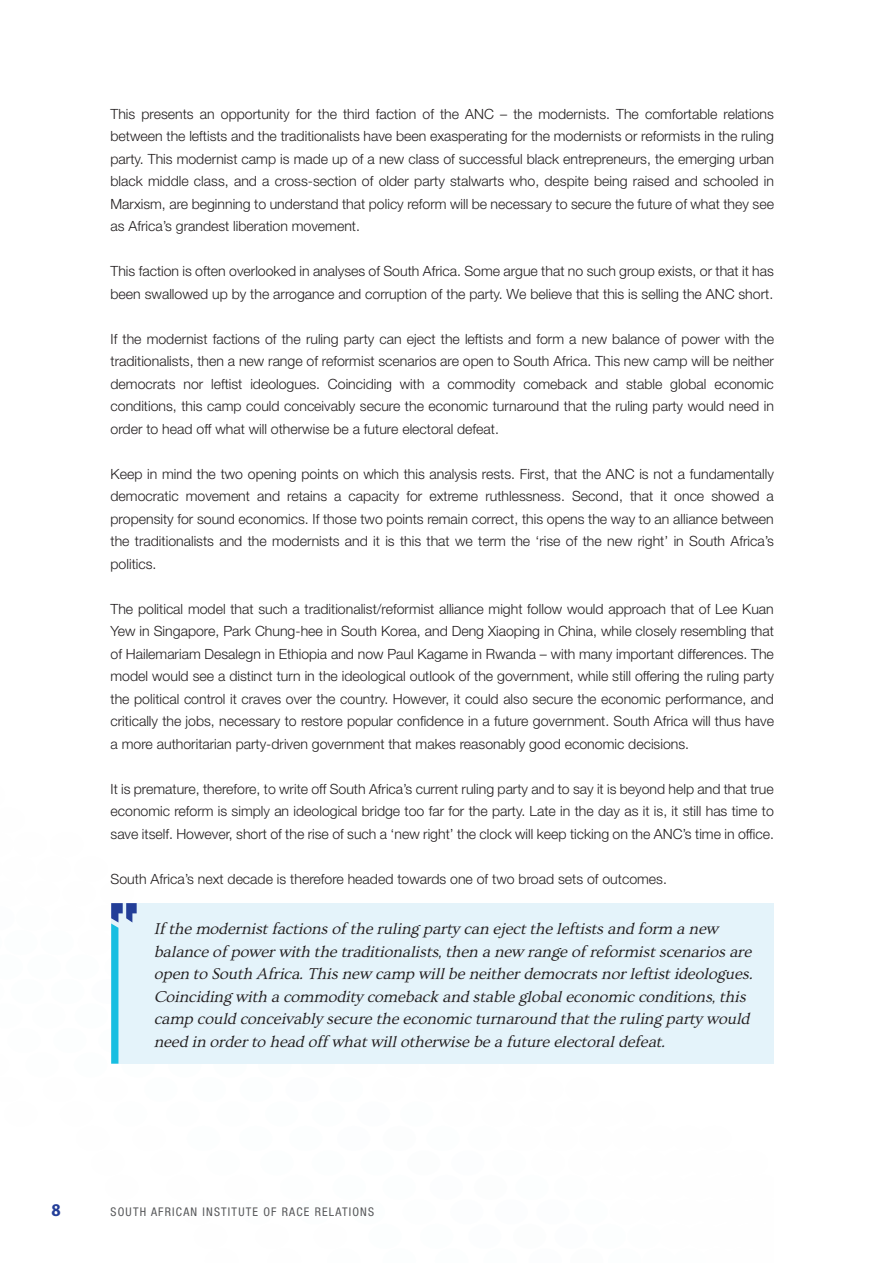
<style>
.page{position:relative;width:893px;height:1263px;background:#fff}
.page>*{position:absolute;margin:0;border:0;box-sizing:border-box;transform-origin:0 0}
.t1{font:700 semi-condensed 18px "Myriad Pro";color:#233e98}
.t2{font:italic 16.5px/22.5px "Ovo";letter-spacing:-.01em;color:#231f20}
.BODY_sp{font:300 14.1px/22.5px "Helvetica Neue LT Std";color:#231f20;text-align:justify}
.t3{font:condensed 12px "Helvetica Neue LT Std";letter-spacing:.1em;color:#57585a}
</style>
<div class="page">
<div style="left:566px;top:1077px;width:33px;height:25px;background:#f9fcfe;border-radius:50%"></div>
<div style="left:50px;top:832px;width:33px;height:25px;background:#fafdfd;border-radius:50%"></div>
<div style="left:74px;top:856px;width:34px;height:26px;background:#fafdfd;border-radius:50%"></div>
<div style="left:100px;top:881px;width:34px;height:25px;background:#f9fcfe;border-radius:50%"></div>
<div style="left:111px;top:903px;width:663px;height:161px;background:#e4f3fa"></div>
<svg style="left:111px;top:903px;width:26px;height:161px"></svg>
<p class="BODY_sp" style="left:111px;top:102px;width:665px">This presents an opportunity for the third faction of the ANC – the modernists. The comfortable relations between the leftists and the traditionalists have been exasperating for the modernists or reformists in the ruling party. This modernist camp is made up of a new class of successful black entrepreneurs, the emerging urban black middle class, and a cross-section of older party stalwarts who, despite being raised and schooled in Marxism, are beginning to understand that policy reform will be necessary to secure the future of what they see as Africa’s grandest liberation movement.</p>
<p class="BODY_sp" style="left:111px;top:259px;width:665px">This faction is often overlooked in analyses of South Africa. Some argue that no such group exists, or that it has been swallowed up by the arrogance and corruption of the party. We believe that this is selling the ANC short.</p>
<p class="BODY_sp" style="left:111px;top:327px;width:665px">If the modernist factions of the ruling party can eject the leftists and form a new balance of power with the traditionalists, then a new range of reformist scenarios are open to South Africa. This new camp will be neither democrats nor leftist ideologues. Coinciding with a commodity comeback and stable global economic conditions, this camp could conceivably secure the economic turnaround that the ruling party would need in order to head off what will otherwise be a future electoral defeat.</p>
<p class="BODY_sp" style="left:111px;top:462px;width:665px">Keep in mind the two opening points on which this analysis rests. First, that the ANC is not a fundamentally democratic movement and retains a capacity for extreme ruthlessness. Second, that it once showed a propensity for sound economics. If those two points remain correct, this opens the way to an alliance between the traditionalists and the modernists and it is this that we term the ‘rise of the new right’ in South Africa’s politics.</p>
<p class="BODY_sp" style="left:111px;top:597px;width:665px">The political model that such a traditionalist/reformist alliance might follow would approach that of Lee Kuan Yew in Singapore, Park Chung-hee in South Korea, and Deng Xiaoping in China, while closely resembling that of Hailemariam Desalegn in Ethiopia and now Paul Kagame in Rwanda – with many important differences. The model would see a distinct turn in the ideological outlook of the government, while still offering the ruling party the political control it craves over the country. However, it could also secure the economic performance, and critically the jobs, necessary to restore popular confidence in a future government. South Africa will thus have a more authoritarian party-driven government that makes reasonably good economic decisions.</p>
<p class="BODY_sp" style="left:111px;top:777px;width:665px">It is premature, therefore, to write off South Africa’s current ruling party and to say it is beyond help and that true economic reform is simply an ideological bridge too far for the party. Late in the day as it is, it still has time to save itself. However, short of the rise of such a ‘new right’ the clock will keep ticking on the ANC’s time in office.</p>
<p class="BODY_sp" style="left:111px;top:867px;width:558px">South Africa’s next decade is therefore headed towards one of two broad sets of outcomes.</p>
<p class="t2" style="left:154px;top:918px;width:604px">If the modernistfactionsof the ruling party can ej ectthe leftistsand form a new balance of powerwith the traditionalists,then a new range of reformistscenariosare open to South Africa.Thisnew camp willbe neitherdemocratsnorleftistideologues.<br>Coinciding with a commodity comeback and stable globaleconomicconditions,this camp could conceivably secure the economicturnaround thatthe ruling party would need in orderto head off whatwillotherwise be a future electoraldefeat.</p>
<p class="t1" style="left:51px;top:1198px;width:11px">8</p>
<p class="t3" style="left:111px;top:1204px;width:265px">SOUTH AFRICAN INSTITUTE OF RACE RELATIONS</p>
</div>
